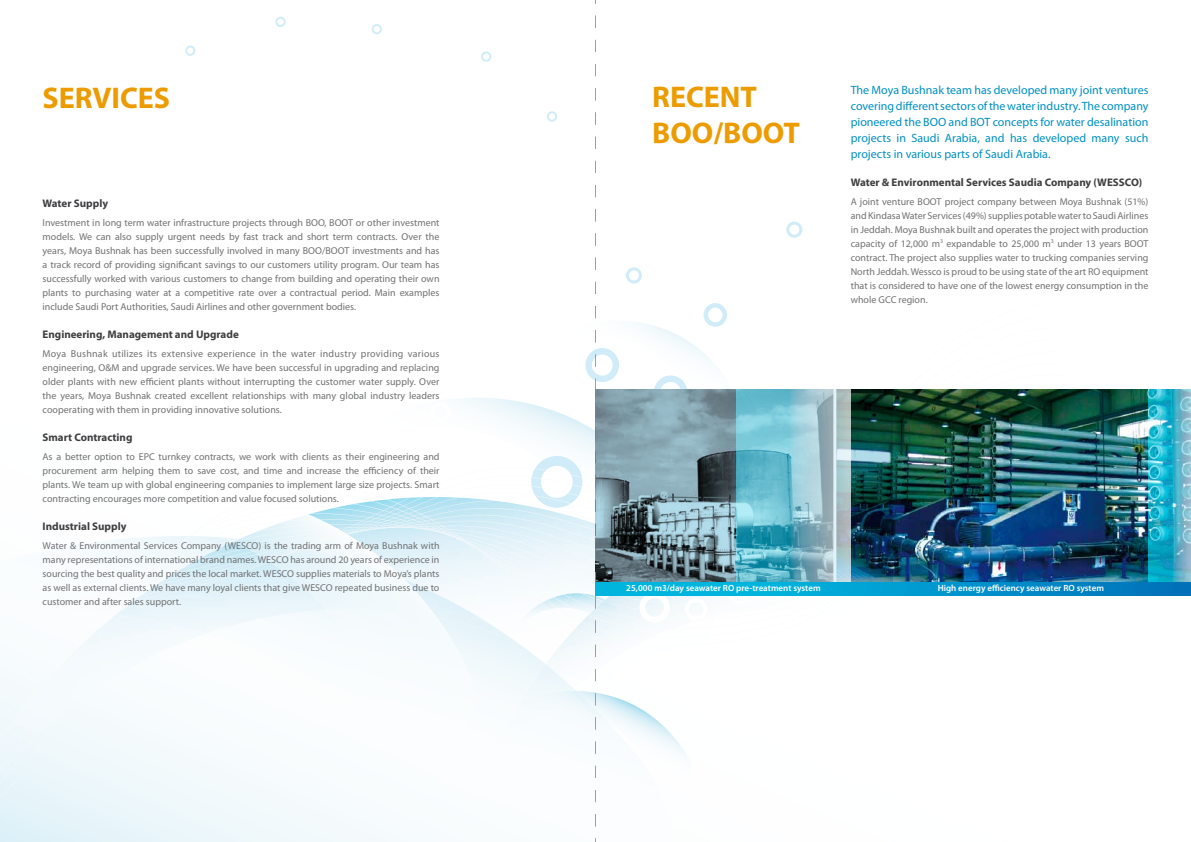
<style>
.page{position:relative;width:1191px;height:842px;background:#fff}
.page>*{position:absolute;margin:0;border:0;box-sizing:border-box;transform-origin:0 0}
.t1{font:700 30px/36px "Myriad Pro";color:#ec9c00}
.t2{font:12px/16px "Myriad Pro";color:#008fc1;text-align:justify}
.t3{font:700 11px "Myriad Pro";color:#3e3d40}
.t4{font:10px/14px "Myriad Pro";color:#707172;text-align:justify}
.t5{font:600 9px "Myriad Pro";color:#fff}
</style>
<div class="page">
<svg style="left:786px;top:221px;width:16px;height:17px"></svg>
<svg style="left:481px;top:51px;width:10px;height:11px"></svg>
<svg style="left:371px;top:24px;width:11px;height:10px"></svg>
<svg style="left:185px;top:45px;width:11px;height:11px"></svg>
<svg style="left:275px;top:16px;width:11px;height:11px"></svg>
<svg style="left:0;top:497px;width:530px;height:345px;fill:#f6fbfd"></svg>
<img style="left:893px;top:389px;width:255px;height:193px">
<svg style="left:530px;top:0;width:197px;height:842px"></svg>
<svg style="left:595px;top:389px;width:298px;height:193px;background:#5c7b85"></svg>
<svg style="left:736px;top:389px;width:114px;height:193px;background:#81bdcb"></svg>
<img style="left:1148px;top:389px;width:43px;height:193px">
<svg style="left:595px;top:582px;width:596px;height:14px;background:#009bd0"></svg>
<h1 class="t1" style="left:43px;top:78px;width:129px">SERVICES</h1>
<p class="t3" style="left:43px;top:196px;width:67px">Water Supply</p>
<p class="t4" style="left:43px;top:215px;width:398px">Investment in long term water infrastructure projects through BOO, BOOT or other investment models. We can also supply urgent needs by fast track and short term contracts. Over the years, Moya Bushnak has been successfully involved in many BOO/BOOT investments and has a track record of providing significant savings to our customers utility program. Our team has successfully worked with various customers to change from building and operating their own plants to purchasing water at a competitive rate over a contractual period. Main examples include Saudi Port Authorities, Saudi Airlines and other government bodies.</p>
<p class="t3" style="left:43px;top:327px;width:198px">Engineering, Management and Upgrade</p>
<p class="t4" style="left:43px;top:346px;width:398px">Moya Bushnak utilizes its extensive experience in the water industry providing various engineering, O&amp;M and upgrade services. We have been successful in upgrading and replacing older plants with new efficient plants without interrupting the customer water supply. Over the years, Moya Bushnak created excellent relationships with many global industry leaders cooperating with them in providing innovative solutions.</p>
<p class="t3" style="left:43px;top:430px;width:91px">Smart Contracting</p>
<p class="t4" style="left:43px;top:449px;width:398px">As a better option to EPC turnkey contracts, we work with clients as their engineering and procurement arm helping them to save cost, and time and increase the efficiency of their plants. We team up with global engineering companies to implement large size projects. Smart contracting encourages more competition and value focused solutions.</p>
<p class="t3" style="left:43px;top:519px;width:85px">Industrial Supply</p>
<p class="t4" style="left:43px;top:538px;width:398px">Water &amp; Environmental Services Company (WESCO) is the trading arm of Moya Bushnak with many representations of international brand names. WESCO has around 20 years of experience in sourcing the best quality and prices the local market. WESCO supplies materials to Moya’s plants as well as external clients. We have many loyal clients that give WESCO repeated business due to customer and after sales support.</p>
<h1 class="t1" style="left:652px;top:78px;width:149px">RECENT<br>BOO/BOOT</h1>
<p class="t2" style="left:850px;top:81px;width:299px">The Moya Bushnak team has developed many joint ventures covering different sectors of the water industry. The company pioneered the BOO and BOT concepts for water desalination projects in Saudi Arabia, and has developed many such projects in various parts of Saudi Arabia.</p>
<p class="t3" style="left:850px;top:175px;width:293px">Water &amp; Environmental Services Saudia Company (WESSCO)</p>
<p class="t4" style="left:850px;top:194px;width:299px">A joint venture BOOT project company between Moya Bushnak (51%) and Kindasa Water Services (49%) supplies potable water to Saudi Airlines in Jeddah. Moya Bushnak built and operates the project with production capacity of 12,000 m<sup>3</sup> expandable to 25,000 m<sup>3</sup> under 13 years BOOT contract. The project also supplies water to trucking companies serving North Jeddah. Wessco is proud to be using state of the art RO equipment that is considered to have one of the lowest energy consumption in the whole GCC region.</p>
<p class="t5" style="left:626px;top:583px;width:196px">25,000 m3/day seawater RO pre-treatment system</p>
<p class="t5" style="left:937px;top:583px;width:168px">High energy efficiency seawater RO system</p>
</div>
